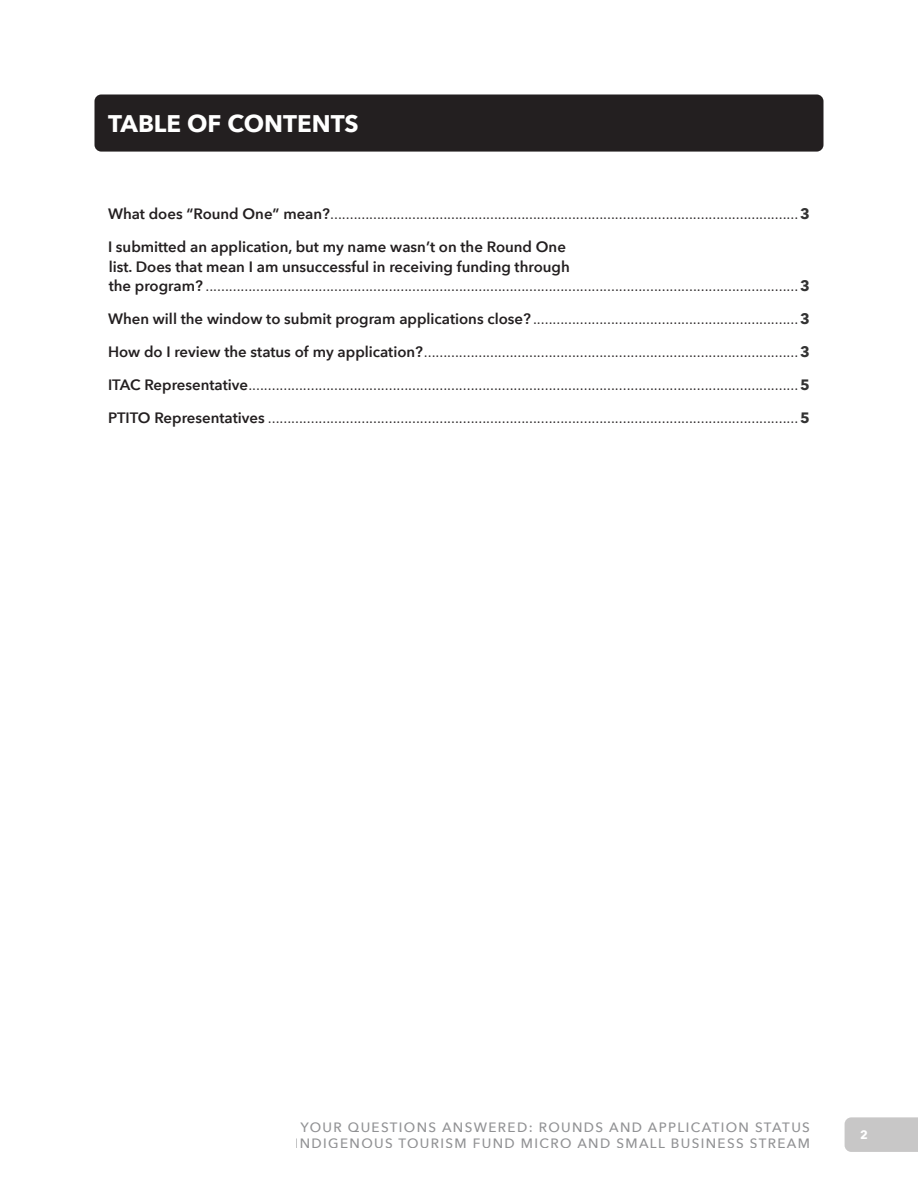
<style>
.page{position:relative;width:918px;height:1188px;background:#fff}
.page>*{position:absolute;margin:0;border:0;box-sizing:border-box;transform-origin:0 0}
.t1{font:700 24px "Avenir Next";color:#fff}
.t2{font:15px/19.5px "Avenir Next";color:#231f20}
.t3{font:500 13.5px/16.2px "Avenir Next";letter-spacing:.1em;color:#6c6d70;text-align:center}
.t4{font:700 12px "Avenir Next";color:#fff}
.s1{font-weight:600}
.s2{font-weight:700;color:#333}
</style>
<div class="page">
<div style="left:845px;top:1117px;width:73px;height:35px;background:#c8c7c7"></div>
<div style="left:94px;top:94px;width:730px;height:58px;background:#231f20;border-radius:7px"></div>
<h1 class="t1" style="left:108px;top:103px;width:252px">TABLE OF CONTENTS</h1>
<p class="t2" style="left:108px;top:203px;width:703px"><span class="s1">What does “Round One” mean?</span>........................................................................................................................<span class="s2">3</span></p>
<p class="t2" style="left:108px;top:236px;width:703px"><span class="s1">I submitted an application, but my name wasn’t on the Round One<br>list. Does that mean I am unsuccessful in receiving funding through<br>the program?</span> ........................................................................................................................................................<span class="s2">3</span></p>
<p class="t2" style="left:108px;top:308px;width:703px"><span class="s1">When will the window to submit program applications close?</span> ....................................................................<span class="s2">3</span></p>
<p class="t2" style="left:108px;top:341px;width:703px"><span class="s1">How do I review the status of my application?</span>................................................................................................<span class="s2">3</span></p>
<p class="t2" style="left:108px;top:374px;width:703px"><span class="s1">ITAC Representative</span>.............................................................................................................................................<span class="s2">5</span></p>
<p class="t2" style="left:108px;top:407px;width:703px"><span class="s1">PTITO Representatives</span> ........................................................................................................................................<span class="s2">5</span></p>
<p class="t3" style="left:295px;top:1118px;width:517px">YOUR QUESTIONS ANSWERED: ROUNDS AND APPLICATION STATUS<br>INDIGENOUS TOURISM FUND MICRO AND SMALL BUSINESS STREAM</p>
<p class="t4" style="left:860px;top:1124px;width:9px">2</p>
</div>
